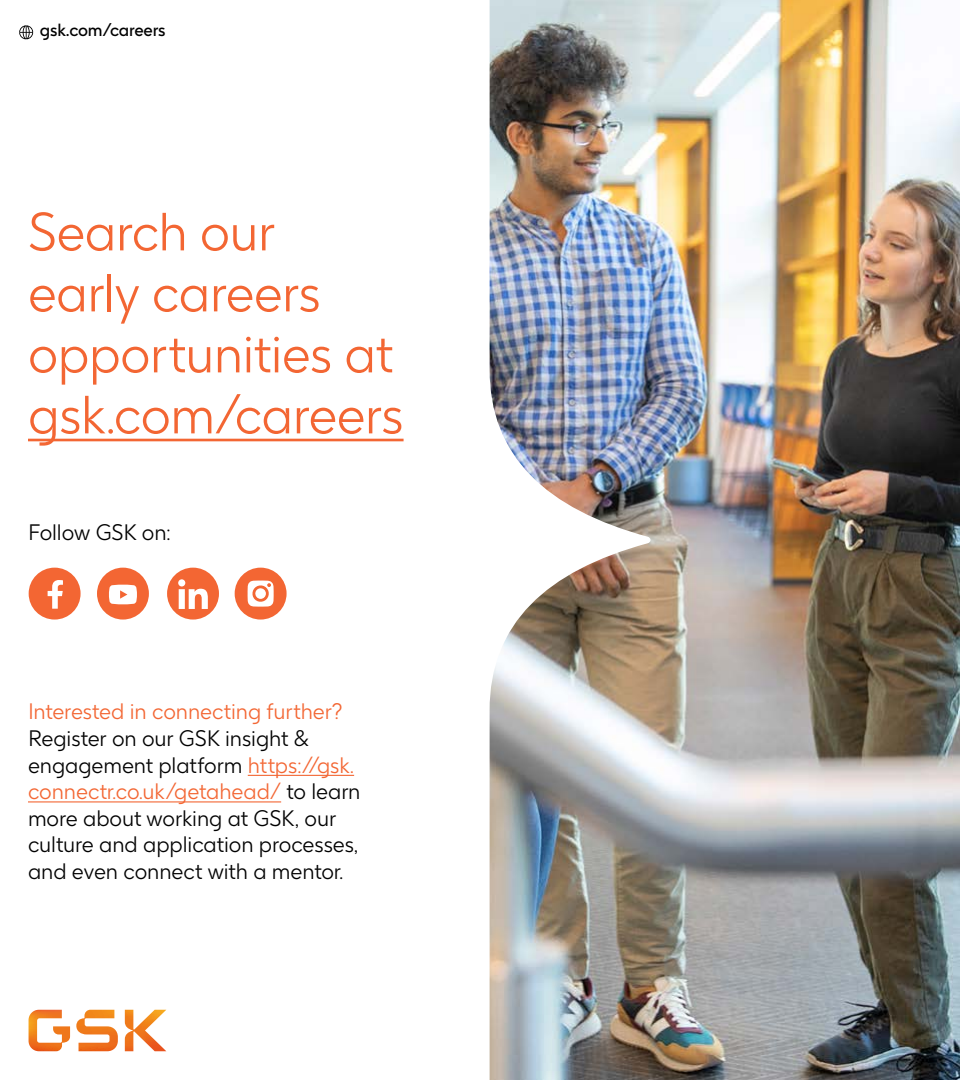
<style>
.page{position:relative;width:960px;height:1080px;background:#fff}
.page>*{position:absolute;margin:0;border:0;box-sizing:border-box;transform-origin:0 0}
.t1{font:300 53px/61px "GSK Precision";letter-spacing:-.01em;color:#f36633}
.t2{font:300 22.1px/26.6px "GSK Precision";letter-spacing:-.005em;color:#000}
.t3{font:300 22.1px "GSK Precision";letter-spacing:-.005em;color:#f36633}
.t4{font:17.5px "GSK Precision";letter-spacing:-.01em;color:#000}
.s1{color:#f36633}
</style>
<div class="page">
<img style="left:490px;top:0;width:470px;height:1080px">
<hr style="left:28px;top:439px;width:376px;height:2px;background:#f36633">
<hr style="left:248px;top:775px;width:106px;height:1px;background:#f36633">
<hr style="left:28px;top:801px;width:253px;height:1px;background:#f36633">
<div style="left:29px;top:568px;width:52px;height:52px;background:#f36633;border-radius:50%"></div>
<svg style="left:48px;top:580px;width:15px;height:29px"></svg>
<div style="left:97px;top:568px;width:52px;height:52px;background:#f36633;border-radius:50%"></div>
<svg style="left:109px;top:585px;width:28px;height:19px"></svg>
<div style="left:167px;top:568px;width:52px;height:52px;background:#f36633;border-radius:50%"></div>
<svg style="left:178px;top:579px;width:30px;height:30px"></svg>
<div style="left:235px;top:568px;width:52px;height:52px;background:#f36633;border-radius:50%"></div>
<svg style="left:247px;top:580px;width:27px;height:27px"></svg>
<svg style="left:19px;top:25px;width:14px;height:14px"></svg>
<svg style="left:125px;top:1010px;width:41px;height:41px"></svg>
<svg style="left:76px;top:1010px;width:42px;height:41px"></svg>
<svg style="left:29px;top:1010px;width:41px;height:41px"></svg>
<p class="t4" style="left:40px;top:17px;width:127px">gsk.com/careers</p>
<h1 class="t1" style="left:28px;top:199px;width:377px">Search our<br>early careers opportunities at gsk.com/careers</h1>
<p class="t2" style="left:28px;top:518px;width:145px">Follow GSK on:</p>
<p class="t3" style="left:28px;top:696px;width:316px">Interested in connecting further?</p>
<p class="t2" style="left:28px;top:724px;width:334px">Register on our GSK insight &amp; engagement platform <span class="s1">https://gsk. connectr.co.uk/getahead/</span> to learn more about working at GSK, our culture and application processes, and even connect with a mentor.</p>
</div>
